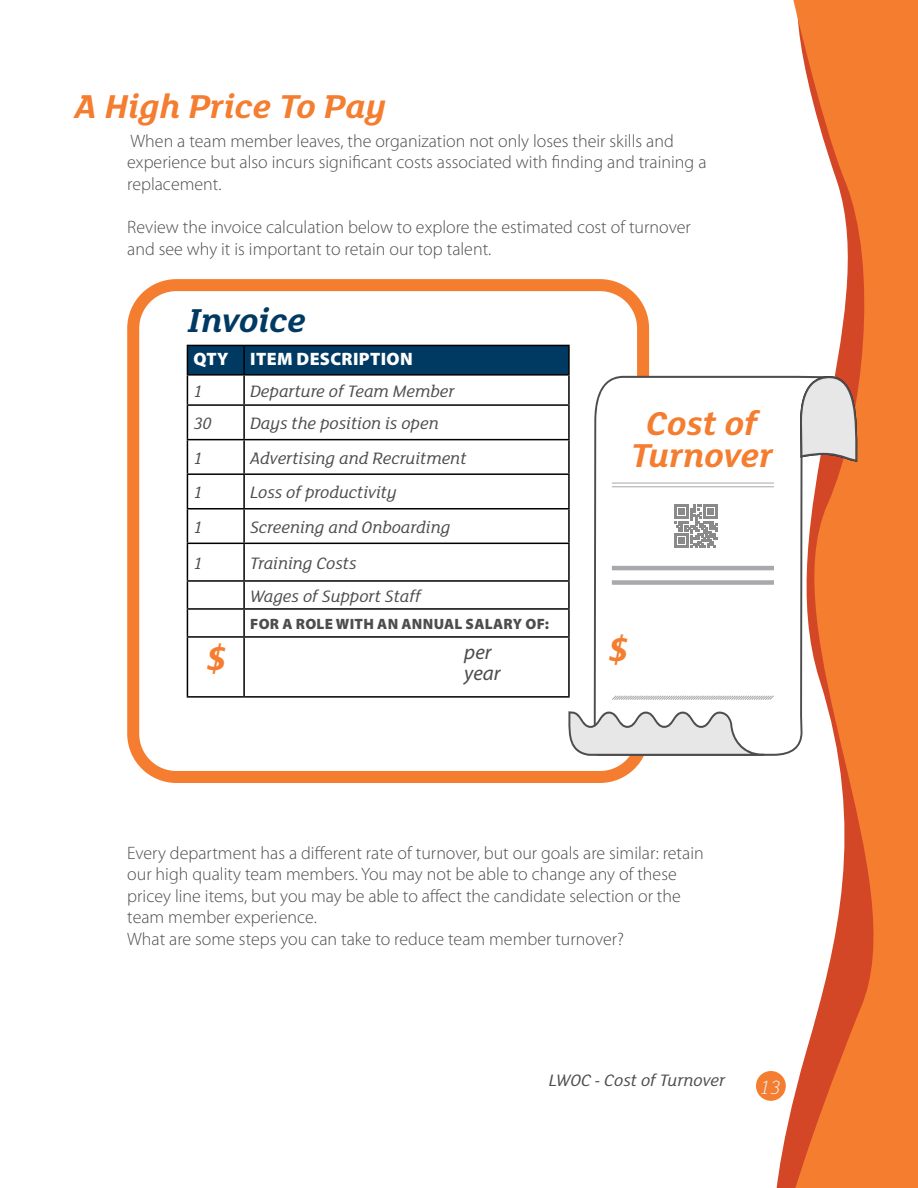
<style>
.page{position:relative;width:918px;height:1188px;background:#fff}
.page>*{position:absolute;margin:0;border:0;box-sizing:border-box;transform-origin:0 0}
.t1{font:italic 700 36px/31.5px "FS Lola";color:#f47d30;text-align:center}
.t2{font:italic 700 36px "FS Lola";color:#003a62}
.t3{font:italic 21px/21px "Myriad Pro";color:#4d4d4f}
.t4{font:italic 300 21px "FS Lola";color:#e6e7e8}
.t5{font:300 18px/21.6px "Myriad Pro";color:#4d4d4f}
.t6{font:italic 18px/32.8px "FS Lola";color:#4d4d4f}
.t7{font:900 18px "Myriad Pro";letter-spacing:.02em;color:#fff}
.t8{font:900 15px "Myriad Pro";letter-spacing:.02em;color:#4d4d4f}
</style>
<div class="page">
<svg style="left:771px;top:0;width:147px;height:1188px;fill:#f47d30"></svg>
<div style="left:127px;top:279px;width:522px;height:504px;border:12px solid #f47d30;border-radius:43px"></div>
<hr style="left:244px;top:345px;width:326px;height:1px;background:#000">
<hr style="left:568px;top:346px;width:2px;height:28px;background:#000">
<svg style="left:187px;top:345px;width:382px;height:59px"></svg>
<hr style="left:244px;top:374px;width:326px;height:2px;background:#000">
<hr style="left:243px;top:376px;width:2px;height:28px;background:#000">
<hr style="left:568px;top:376px;width:2px;height:28px;background:#000">
<hr style="left:187px;top:404px;width:57px;height:2px;background:#000">
<hr style="left:187px;top:406px;width:1px;height:33px;background:#000">
<hr style="left:244px;top:404px;width:326px;height:2px;background:#000">
<hr style="left:243px;top:406px;width:2px;height:33px;background:#000">
<hr style="left:568px;top:406px;width:2px;height:33px;background:#000">
<hr style="left:187px;top:439px;width:57px;height:1px;background:#000">
<hr style="left:187px;top:440px;width:1px;height:33px;background:#000">
<hr style="left:244px;top:439px;width:326px;height:1px;background:#000">
<hr style="left:243px;top:440px;width:2px;height:33px;background:#000">
<hr style="left:568px;top:440px;width:2px;height:33px;background:#000">
<hr style="left:187px;top:473px;width:57px;height:2px;background:#000">
<hr style="left:187px;top:475px;width:1px;height:33px;background:#000">
<hr style="left:244px;top:473px;width:326px;height:2px;background:#000">
<hr style="left:243px;top:475px;width:2px;height:33px;background:#000">
<hr style="left:568px;top:475px;width:2px;height:33px;background:#000">
<hr style="left:187px;top:508px;width:57px;height:2px;background:#000">
<hr style="left:187px;top:510px;width:1px;height:33px;background:#000">
<hr style="left:244px;top:508px;width:326px;height:2px;background:#000">
<hr style="left:243px;top:510px;width:2px;height:33px;background:#000">
<hr style="left:568px;top:510px;width:2px;height:33px;background:#000">
<hr style="left:187px;top:543px;width:57px;height:1px;background:#000">
<hr style="left:187px;top:544px;width:1px;height:36px;background:#000">
<hr style="left:244px;top:543px;width:326px;height:1px;background:#000">
<hr style="left:243px;top:544px;width:2px;height:36px;background:#000">
<hr style="left:568px;top:544px;width:2px;height:36px;background:#000">
<hr style="left:187px;top:580px;width:57px;height:2px;background:#000">
<hr style="left:244px;top:580px;width:326px;height:2px;background:#000">
<hr style="left:243px;top:582px;width:2px;height:26px;background:#000">
<hr style="left:568px;top:582px;width:2px;height:26px;background:#000">
<hr style="left:187px;top:608px;width:57px;height:2px;background:#000">
<svg style="left:187px;top:582px;width:1px;height:54px"></svg>
<hr style="left:244px;top:608px;width:326px;height:2px;background:#000">
<hr style="left:243px;top:610px;width:2px;height:26px;background:#000">
<hr style="left:568px;top:610px;width:2px;height:26px;background:#000">
<hr style="left:187px;top:636px;width:57px;height:2px;background:#000">
<hr style="left:187px;top:638px;width:1px;height:58px;background:#000">
<hr style="left:244px;top:636px;width:326px;height:2px;background:#000">
<hr style="left:243px;top:638px;width:2px;height:58px;background:#000">
<hr style="left:568px;top:638px;width:2px;height:58px;background:#000">
<hr style="left:187px;top:696px;width:57px;height:2px;background:#000">
<hr style="left:244px;top:696px;width:326px;height:2px;background:#000">
<div style="left:756px;top:1071px;width:30px;height:30px;background:#f47d30;border-radius:50%"></div>
<svg style="left:594px;top:376px;width:237px;height:380px"></svg>
<svg style="left:800px;top:376px;width:59px;height:86px;background:#d4c5c0"></svg>
<svg style="left:568px;top:711px;width:196px;height:45px"></svg>
<hr style="left:612px;top:483px;width:162px;height:1px;background:#a7a9ac">
<hr style="left:612px;top:486px;width:162px;height:1px;background:#a7a9ac">
<hr style="left:612px;top:566px;width:162px;height:4px;background:#a7a9ac">
<div style="left:612px;top:580px;width:162px;height:5px;background:#a7a9ac"></div>
<svg style="left:611px;top:695px;width:164px;height:6px"></svg>
<svg style="left:675px;top:505px;width:43px;height:43px"></svg>
<h1 class="t1" style="left:75px;top:88px;width:313px">A High Price To Pay</h1>
<p class="t5" style="left:127px;top:130px;width:581px">When a team member leaves, the organization not only loses their skills and experience but also incurs significant costs associated with finding and training a replacement.</p>
<p class="t5" style="left:127px;top:216px;width:565px">Review the invoice calculation below to explore the estimated cost of turnover and see why it is important to retain our top talent.</p>
<h1 class="t2" style="left:188px;top:295px;width:120px">Invoice</h1>
<p class="t7" style="left:194px;top:347px;width:221px">QTY ITEM DESCRIPTION</p>
<p class="t6" style="left:193px;top:374px;width:11px">1</p>
<p class="t6" style="left:250px;top:374px;width:206px">Departure of Team Member</p>
<p class="t6" style="left:193px;top:406px;width:20px">30</p>
<p class="t6" style="left:250px;top:406px;width:190px">Days the position is open</p>
<p class="t6" style="left:193px;top:441px;width:11px">1</p>
<p class="t6" style="left:250px;top:441px;width:218px">Advertising and Recruitment</p>
<p class="t6" style="left:193px;top:475px;width:11px">1</p>
<p class="t6" style="left:250px;top:475px;width:148px">Loss of productivity</p>
<p class="t6" style="left:193px;top:510px;width:11px">1</p>
<p class="t6" style="left:250px;top:510px;width:202px">Screening and Onboarding</p>
<p class="t6" style="left:193px;top:546px;width:11px">1</p>
<p class="t6" style="left:250px;top:546px;width:172px">Training Costs<br>Wages of Support Staff</p>
<p class="t8" style="left:250px;top:613px;width:300px">FOR A ROLE WITH AN ANNUAL SALARY OF:</p>
<h1 class="t1" style="left:206px;top:641px;width:22px">$</h1>
<p class="t3" style="left:464px;top:641px;width:38px">per year</p>
<h1 class="t1" style="left:631px;top:406px;width:144px">Cost of<br>Turnover</h1>
<h1 class="t1" style="left:608px;top:632px;width:22px">$</h1>
<p class="t5" style="left:127px;top:842px;width:578px">Every department has a different rate of turnover, but our goals are similar: retain our high quality team members. You may not be able to change any of these pricey line items, but you may be able to affect the candidate selection or the team member experience.<br>What are some steps you can take to reduce team member turnover?</p>
<p class="t6" style="left:549px;top:1063px;width:178px">LWOC - Cost of Turnover</p>
<p class="t4" style="left:760px;top:1073px;width:22px">13</p>
</div>
